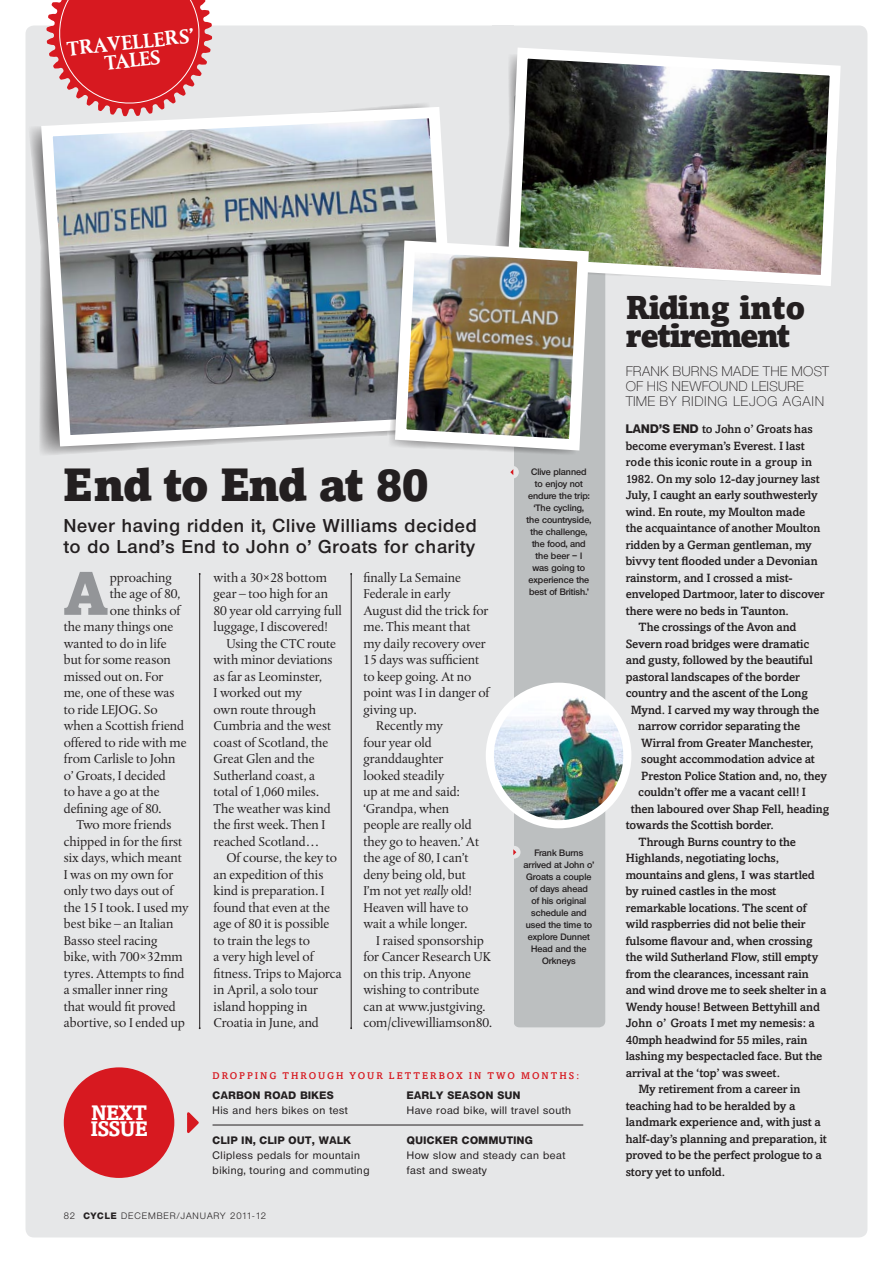
<style>
.page{position:relative;width:893px;height:1263px;background:#fff}
.page>*{position:absolute;margin:0;border:0;box-sizing:border-box;transform-origin:0 0}
._2ndPara{font:900 60.75px "Amasis";color:#939598}
.t1{font:900 46.5px "Amasis";letter-spacing:-.035em;color:#231f20}
.t2{font:900 33px/28.5px "Amasis";letter-spacing:-.04em;color:#231f20}
.t3{font:700 21px/16.5px "Amasis";letter-spacing:-.04em;color:#fff}
.t4{font:700 20.7px/18px "Albertina";color:#fff;text-align:center;scale:.94 1}
.t5{font:600 18px/21px "Olnova";letter-spacing:.05em;color:#231f20}
._2ndPara-2{font:13.5px/16.5px "Albertina";letter-spacing:-.01em;color:#231f20}
.t6{font:300 13.5px/15px "Olnova";letter-spacing:.015em;color:#231f20}
.t7{font:500 12px/16.5px "Amasis";letter-spacing:-.01em;color:#231f20}
.t8{font:500 10.5px/15px "Olnova";letter-spacing:.05em;color:#231f20}
.t9{font:800 10.5px "Olnova";letter-spacing:.05em;color:#231f20}
.t10{font:500 9.75px "Amasis";letter-spacing:.19em;color:#d71920}
.t11{font:600 9px/12px "Olnova";color:#231f20;text-align:center}
.t12{font:9px "Olnova";letter-spacing:.1em;color:#231f20}
.s1{font-family:"Albertina MT Italic Os F"}
.s2{font-weight:800}
.s3{font-family:"Olnova";font-weight:800}
</style>
<div class="page">
<div style="left:26px;top:26px;width:841px;height:1211px;background:#e6e7e8;border-radius:9px"></div>
<div style="left:513px;top:94px;width:92px;height:933px;background:#bcbfc0;border-radius:6px"></div>
<hr style="left:213px;top:1125px;width:370px;height:1px;background:#231f20">
<div style="left:64px;top:1067px;width:110px;height:111px;background:#d71920;border-radius:50%"></div>
<svg style="left:187px;top:1112px;width:12px;height:21px"></svg>
<img style="left:35px;top:104px;width:412px;height:348px">
<img style="left:490px;top:687px;width:137px;height:137px;border-radius:69px">
<div style="left:486px;top:683px;width:145px;height:145px;border:8px solid #fff;border-radius:50%"></div>
<img style="left:502px;top:48px;width:339px;height:244px">
<img style="left:389px;top:235px;width:206px;height:221px">
<svg style="left:46px;top:0;width:166px;height:116px"></svg>
<div style="left:506px;top:466px;width:13px;height:12px;background:#e6e7e8;border-radius:50%"></div>
<svg style="left:510px;top:469px;width:3px;height:6px"></svg>
<div style="left:508px;top:846px;width:13px;height:13px;background:#e6e7e8;border-radius:50%"></div>
<svg style="left:513px;top:849px;width:3px;height:6px"></svg>
<hr style="left:351px;top:574px;width:1px;height:454px;background:#231f20">
<hr style="left:199px;top:574px;width:1px;height:454px;background:#231f20">
<p class="t4" style="left:66px;top:40px;width:137px;rotate:-6deg">Travellers’ tales</p>
<p class="t1" style="left:63px;top:456px;width:368px">End to End at 80</p>
<p class="t5" style="left:64px;top:515px;width:415px">Never having ridden it, Clive Williams decided to do Land’s End to John o’ Groats for charity</p>
<p class="_2ndPara" style="left:64px;top:556px;width:46px">A</p>
<p class="_2ndPara-2" style="left:110px;top:569px;width:64px">pproaching</p>
<p class="_2ndPara-2" style="left:214px;top:569px;width:130px">with a 30×28 bottom gear – too high for an<br>80 year old carrying full luggage, I discovered!</p>
<p class="_2ndPara-2" style="left:214px;top:635px;width:124px;text-indent:13px">Using the CTC route with minor deviations as far as Leominster,<br>I worked out my<br>own route through<br>Cumbria and the west coast of Scotland, the<br>Great Glen and the<br>Sutherland coast, a total of 1,060 miles.<br>The weather was kind the first week. Then I reached Scotland…</p>
<p class="_2ndPara-2" style="left:214px;top:850px;width:130px;text-indent:13px">Of course, the key to an expedition of this kind is preparation. I found that even at the age of 80 it is possible to train the legs to<br>a very high level of fitness. Trips to Majorca in April, a solo tour island hopping in<br>Croatia in June, and</p>
<p class="_2ndPara-2" style="left:363px;top:569px;width:128px">finally La Semaine<br>Federale in early<br>August did the trick for me. This meant that my daily recovery over<br>15 days was sufficient to keep going. At no point was I in danger of giving up.</p>
<p class="_2ndPara-2" style="left:363px;top:718px;width:117px;text-indent:13px">Recently my<br>four year old granddaughter looked steadily<br>up at me and said: ‘Grandpa, when people are really old they go to heaven.’ At the age of 80, I can’t deny being old, but<br>I’m not yet <span class="s1">really</span> old!<br>Heaven will have to wait a while longer.</p>
<p class="_2ndPara-2" style="left:363px;top:932px;width:130px;text-indent:13px">I raised sponsorship for Cancer Research UK on this trip. Anyone wishing to contribute can at www.justgiving. com/clivewilliamson80.</p>
<p class="_2ndPara-2" style="left:110px;top:586px;width:72px">the age of 80,</p>
<p class="_2ndPara-2" style="left:110px;top:602px;width:72px">one thinks of</p>
<p class="_2ndPara-2" style="left:64px;top:619px;width:111px">the many things one</p>
<p class="_2ndPara-2" style="left:64px;top:635px;width:104px">wanted to do in life</p>
<p class="_2ndPara-2" style="left:64px;top:652px;width:109px">but for some reason</p>
<p class="_2ndPara-2" style="left:64px;top:668px;width:101px">missed out on. For</p>
<p class="_2ndPara-2" style="left:64px;top:685px;width:112px">me, one of these was</p>
<p class="_2ndPara-2" style="left:64px;top:701px;width:96px">to ride LEJOG. So</p>
<p class="_2ndPara-2" style="left:64px;top:718px;width:122px">when a Scottish friend</p>
<p class="_2ndPara-2" style="left:64px;top:734px;width:124px">offered to ride with me</p>
<p class="_2ndPara-2" style="left:64px;top:751px;width:113px">from Carlisle to John</p>
<p class="_2ndPara-2" style="left:64px;top:767px;width:104px">o’ Groats, I decided</p>
<p class="_2ndPara-2" style="left:64px;top:784px;width:97px">to have a go at the</p>
<p class="_2ndPara-2" style="left:64px;top:800px;width:99px">defining age of 80.</p>
<p class="_2ndPara-2" style="left:64px;top:817px;width:126px;text-indent:13px">Two more friends chipped in for the first six days, which meant<br>I was on my own for only two days out of the 15 I took. I used my best bike – an Italian<br>Basso steel racing<br>bike, with 700×32mm tyres. Attempts to find a smaller inner ring that would fit proved abortive, so I ended up</p>
<p class="t11" style="left:527px;top:466px;width:66px">Clive planned to enjoy not endure the trip: ‘The cycling, the countryside, the challenge, the food, and the beer – I was going to experience the best of British.’</p>
<p class="t11" style="left:524px;top:846px;width:72px">Frank Burns arrived at John o’<br>Groats a couple of days ahead<br>of his original schedule and used the time to explore Dunnet<br>Head and the<br>Orkneys</p>
<p class="t3" style="left:90px;top:1104px;width:58px">NEXT<br>ISSUE</p>
<p class="t10" style="left:213px;top:1070px;width:124px">Dro pping th ro ugh</p>
<p class="t10" style="left:350px;top:1070px;width:48px">yo ur lette</p>
<p class="t10" style="left:430px;top:1070px;width:68px">rbo x in two</p>
<p class="t10" style="left:521px;top:1070px;width:39px">mo nths</p>
<p class="t10" style="left:576px;top:1070px;width:4px">:</p>
<p class="t9" style="left:213px;top:1089px;width:123px">CARBON ROAD BIKES</p>
<p class="t8" style="left:213px;top:1103px;width:136px">His and hers bikes on test</p>
<p class="t9" style="left:213px;top:1134px;width:140px">CLIP IN, CLIP OUT, WALK</p>
<p class="t8" style="left:213px;top:1148px;width:158px">Clipless pedals for mountain biking, touring and commuting</p>
<p class="t9" style="left:407px;top:1089px;width:115px">EARLY SEASON SUN</p>
<p class="t8" style="left:407px;top:1103px;width:166px">Have road bike, will travel south</p>
<p class="t9" style="left:407px;top:1134px;width:127px">QUICKER COMMUTING</p>
<p class="t8" style="left:407px;top:1148px;width:160px">How slow and steady can beat fast and sweaty</p>
<p class="t12" style="left:64px;top:1210px;width:204px">82 <span class="s2">CYCLE</span> DECEMBER/JANUARY 2011-12</p>
<p class="t2" style="left:626px;top:292px;width:181px">Riding into retirement</p>
<p class="t6" style="left:626px;top:364px;width:205px">FRANK BURNS MADE THE MOST<br>OF HIS NEWFOUND LEISURE<br>TIME BY RIDING LEJOG AGAIN</p>
<p class="t7" style="left:626px;top:421px;width:200px"><span class="s3">LAND’S END</span> to John o’ Groats has become everyman’s Everest. I last rode this iconic route in a group in 1982. On my solo 12-day journey last July, I caught an early southwesterly wind. En route, my Moulton made the acquaintance of another Moulton ridden by a German gentleman, my bivvy tent flooded under a Devonian rainstorm, and I crossed a mist&shy;enveloped Dartmoor, later to discover there were no beds in Taunton.</p>
<p class="t7" style="left:638px;top:619px;width:160px">The crossings of the Avon and</p>
<p class="t7" style="left:626px;top:635px;width:185px">Severn road bridges were dramatic</p>
<p class="t7" style="left:626px;top:652px;width:189px">and gusty, followed by the beautiful</p>
<p class="t7" style="left:626px;top:668px;width:176px">pastoral landscapes of the border</p>
<p class="t7" style="left:626px;top:685px;width:184px">country and the ascent of the Long</p>
<p class="t7" style="left:631px;top:701px;width:190px">Mynd. I carved my way through the</p>
<p class="t7" style="left:638px;top:718px;width:163px">narrow corridor separating the</p>
<p class="t7" style="left:641px;top:734px;width:174px">Wirral from Greater Manchester,</p>
<p class="t7" style="left:641px;top:751px;width:175px">sought accommodation advice at</p>
<p class="t7" style="left:641px;top:767px;width:187px">Preston Police Station and, no, they</p>
<p class="t7" style="left:638px;top:784px;width:169px">couldn’t offer me a vacant cell! I</p>
<p class="t7" style="left:631px;top:800px;width:200px">then laboured over Shap Fell, heading</p>
<p class="t7" style="left:626px;top:817px;width:150px">towards the Scottish border.</p>
<p class="t7" style="left:626px;top:833px;width:202px;text-indent:13px">Through Burns country to the Highlands, negotiating lochs, mountains and glens, I was startled by ruined castles in the most remarkable locations. The scent of wild raspberries did not belie their fulsome flavour and, when crossing the wild Sutherland Flow, still empty from the clearances, incessant rain and wind drove me to seek shelter in a Wendy house! Between Bettyhill and John o’ Groats I met my nemesis: a 40mph headwind for 55 miles, rain lashing my bespectacled face. But the arrival at the ‘top’ was sweet.</p>
<p class="t7" style="left:626px;top:1081px;width:203px;text-indent:13px">My retirement from a career in teaching had to be heralded by a landmark experience and, with just a half-day’s planning and preparation, it proved to be the perfect prologue to a story yet to unfold.</p>
</div>
